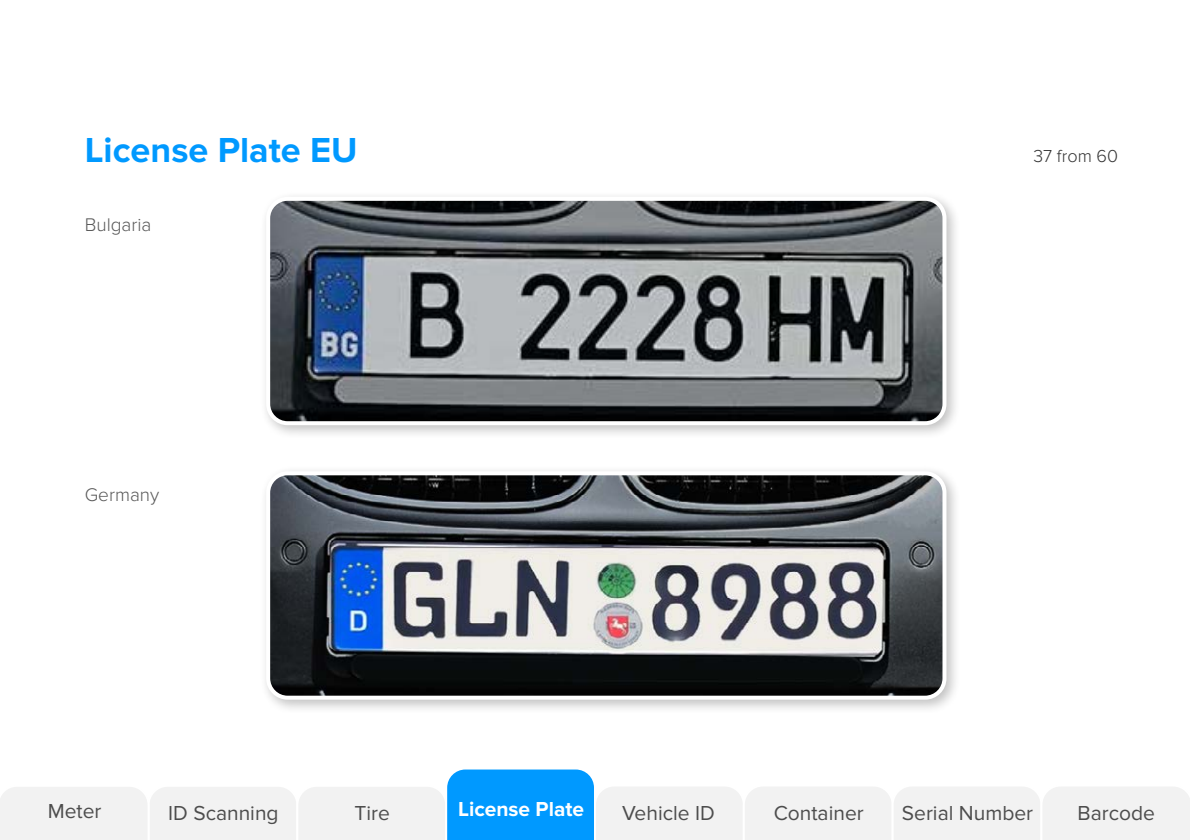
<style>
.page{position:relative;width:1190px;height:840px;background:#fff}
.page>*{position:absolute;margin:0;border:0;box-sizing:border-box;transform-origin:0 0}
.t1{font:700 36px "Proxima Nova";color:#09f}
.t2{font:21px "Proxima Nova";color:#4d4d4d}
.t3{font:700 21px "Proxima Nova";color:#fff}
.t4{font:300 19px "Proxima Nova";color:#595959}
.t5{font:300 18px "Proxima Nova";color:#333}
</style>
<div class="page">
<div style="left:260px;top:190px;width:701px;height:250px;background:#000;opacity:.25"></div>
<img style="left:268px;top:199px;width:676px;height:224px">
<div style="left:266px;top:197px;width:680px;height:228px;border:4px solid #fff;border-radius:19px"></div>
<div style="left:260px;top:465px;width:701px;height:250px;background:#000;opacity:.25"></div>
<img style="left:268px;top:473px;width:676px;height:225px">
<div style="left:266px;top:471px;width:680px;height:229px;border:4px solid #fff;border-radius:19px"></div>
<svg style="left:0;top:769px;width:1190px;height:71px"></svg>
<h1 class="t1" style="left:85px;top:129px;width:274px">License Plate EU</h1>
<p class="t4" style="left:85px;top:214px;width:68px">Bulgaria</p>
<p class="t4" style="left:85px;top:483px;width:76px">Germany</p>
<p class="t5" style="left:1033px;top:146px;width:86px">37 from 60</p>
<p class="t2" style="left:48px;top:799px;width:55px">Meter</p>
<p class="t2" style="left:168px;top:801px;width:112px">ID Scanning</p>
<p class="t2" style="left:355px;top:801px;width:37px">Tire</p>
<p class="t3" style="left:458px;top:796px;width:128px">License Plate</p>
<p class="t2" style="left:622px;top:801px;width:94px">Vehicle ID</p>
<p class="t2" style="left:774px;top:801px;width:92px">Container</p>
<p class="t2" style="left:902px;top:801px;width:133px">Serial Number</p>
<p class="t2" style="left:1078px;top:801px;width:79px">Barcode</p>
</div>
